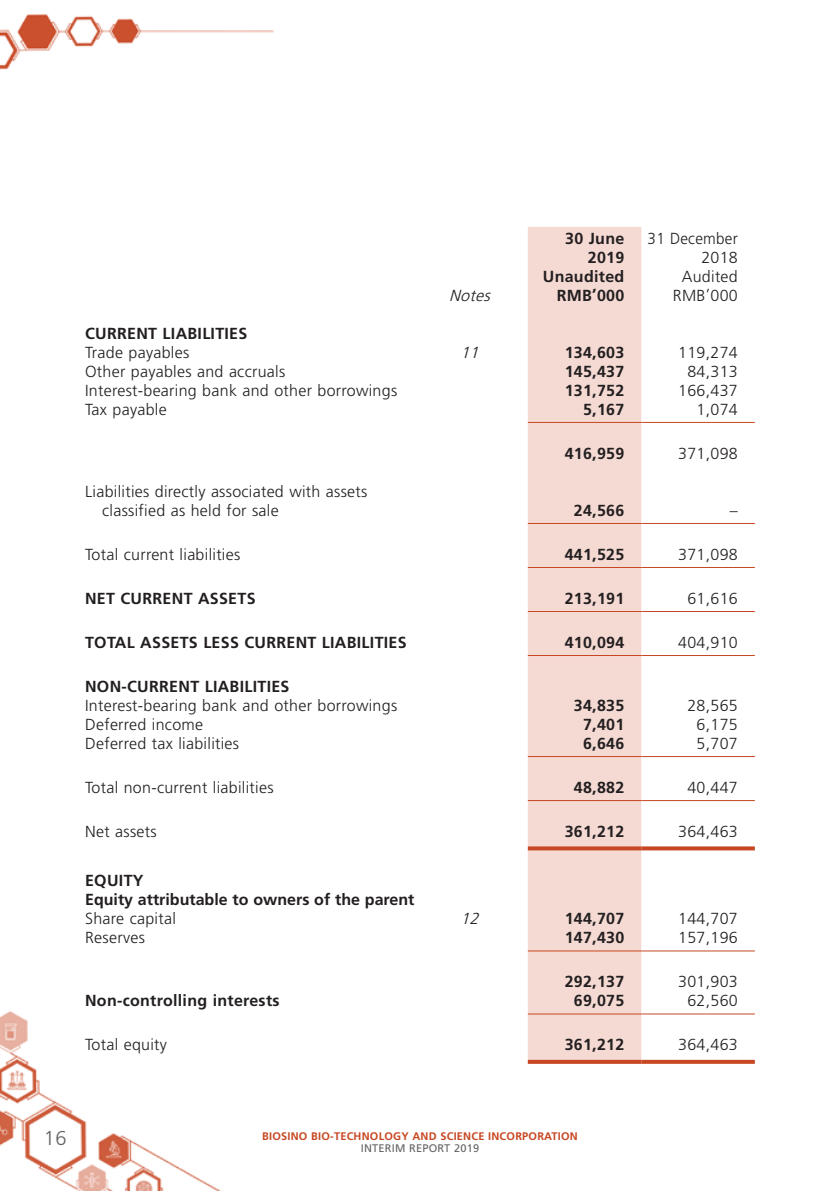
<style>
.page{position:relative;width:840px;height:1191px;background:#fff}
.page>*{position:absolute;margin:0;border:0;box-sizing:border-box;transform-origin:0 0}
.t1{font:300 20px "Frutiger LT Std";color:#636366}
.Body_Text{font:300 16px/19px "Frutiger LT Std";letter-spacing:.02em;color:#231f20}
.Body_Text-2{font:700 16px "Frutiger LT Std";letter-spacing:.02em;color:#231f20}
.Body_Text-3{font:700 16px "Frutiger LT Std";color:#231f20}
.Body_Text-4{font:300 16px "Frutiger LT Std";letter-spacing:.02em;color:#231f20;scale:.95 1}
.Body_Text-5{font:italic 300 16px "Frutiger LT Std";color:#231f20}
.t2{font:700 11px "Frutiger LT Std";letter-spacing:.02em;color:#c74722}
.t3{font:11px "Frutiger LT Std";letter-spacing:.02em;color:#636366}
</style>
<div class="page">
<img style="left:0;top:14px;width:755px;height:1177px">
<div style="left:527px;top:227px;width:114px;height:832px;background:#f4dad3"></div>
<hr style="left:527px;top:422px;width:114px;height:1px;background:#c74722">
<hr style="left:641px;top:422px;width:113px;height:1px;background:#c74722">
<hr style="left:527px;top:523px;width:114px;height:1px;background:#c74722">
<hr style="left:641px;top:523px;width:113px;height:1px;background:#c74722">
<hr style="left:527px;top:567px;width:114px;height:1px;background:#c74722">
<hr style="left:641px;top:567px;width:113px;height:1px;background:#c74722">
<hr style="left:527px;top:611px;width:114px;height:1px;background:#c74722">
<hr style="left:641px;top:611px;width:113px;height:1px;background:#c74722">
<hr style="left:527px;top:655px;width:114px;height:1px;background:#c74722">
<hr style="left:641px;top:655px;width:113px;height:1px;background:#c74722">
<hr style="left:527px;top:756px;width:114px;height:1px;background:#c74722">
<hr style="left:641px;top:756px;width:113px;height:1px;background:#c74722">
<hr style="left:527px;top:800px;width:114px;height:1px;background:#c74722">
<hr style="left:641px;top:800px;width:113px;height:1px;background:#c74722">
<svg style="left:527px;top:846px;width:114px;height:4px"></svg>
<svg style="left:641px;top:846px;width:113px;height:4px"></svg>
<hr style="left:527px;top:950px;width:114px;height:1px;background:#c74722">
<hr style="left:641px;top:950px;width:113px;height:1px;background:#c74722">
<hr style="left:527px;top:1013px;width:114px;height:1px;background:#c74722">
<hr style="left:641px;top:1013px;width:113px;height:1px;background:#c74722">
<svg style="left:527px;top:1059px;width:114px;height:4px"></svg>
<svg style="left:641px;top:1059px;width:113px;height:4px"></svg>
<p class="Body_Text-2" style="left:565px;top:229px;width:61px">30 June</p>
<p class="Body_Text-4" style="left:647px;top:229px;width:96px">31 December</p>
<p class="Body_Text-2" style="left:587px;top:248px;width:38px">2019</p>
<p class="Body_Text" style="left:701px;top:248px;width:38px">2018</p>
<p class="Body_Text-2" style="left:542px;top:267px;width:83px">Unaudited</p>
<p class="Body_Text" style="left:681px;top:267px;width:57px">Audited</p>
<p class="Body_Text-5" style="left:449px;top:286px;width:47px">Notes</p>
<p class="Body_Text-2" style="left:556px;top:286px;width:69px">RMB’000</p>
<p class="Body_Text" style="left:672px;top:286px;width:66px">RMB’000</p>
<p class="Body_Text-2" style="left:85px;top:324px;width:164px">CURRENT LIABILITIES</p>
<p class="Body_Text" style="left:85px;top:343px;width:106px">Trade payables</p>
<p class="Body_Text-5" style="left:460px;top:343px;width:25px">11</p>
<p class="Body_Text-2" style="left:564px;top:343px;width:61px">134,603</p>
<p class="Body_Text" style="left:677px;top:343px;width:61px">119,274</p>
<p class="Body_Text" style="left:85px;top:362px;width:201px">Other payables and accruals</p>
<p class="Body_Text-2" style="left:564px;top:362px;width:61px">145,437</p>
<p class="Body_Text" style="left:687px;top:362px;width:52px">84,313</p>
<p class="Body_Text" style="left:85px;top:381px;width:313px">Interest-bearing bank and other borrowings</p>
<p class="Body_Text-2" style="left:564px;top:381px;width:61px">131,752</p>
<p class="Body_Text" style="left:677px;top:381px;width:61px">166,437</p>
<p class="Body_Text" style="left:85px;top:400px;width:83px">Tax payable</p>
<p class="Body_Text-2" style="left:582px;top:400px;width:43px">5,167</p>
<p class="Body_Text" style="left:696px;top:400px;width:43px">1,074</p>
<p class="Body_Text-2" style="left:564px;top:444px;width:61px">416,959</p>
<p class="Body_Text" style="left:677px;top:444px;width:61px">371,098</p>
<p class="Body_Text" style="left:102px;top:482px;width:266px;text-indent:-17px">Liabilities directly associated with assets classified as held for sale</p>
<p class="Body_Text-2" style="left:573px;top:501px;width:52px">24,566</p>
<p class="Body_Text" style="left:729px;top:501px;width:9px">–</p>
<p class="Body_Text" style="left:85px;top:545px;width:157px">Total current liabilities</p>
<p class="Body_Text-2" style="left:564px;top:545px;width:61px">441,525</p>
<p class="Body_Text" style="left:677px;top:545px;width:61px">371,098</p>
<p class="Body_Text-2" style="left:85px;top:589px;width:172px">NET CURRENT ASSETS</p>
<p class="Body_Text-2" style="left:564px;top:589px;width:61px">213,191</p>
<p class="Body_Text" style="left:687px;top:589px;width:52px">61,616</p>
<p class="Body_Text-2" style="left:85px;top:633px;width:323px">TOTAL ASSETS LESS CURRENT LIABILITIES</p>
<p class="Body_Text-2" style="left:564px;top:633px;width:61px">410,094</p>
<p class="Body_Text" style="left:677px;top:633px;width:61px">404,910</p>
<p class="Body_Text-2" style="left:85px;top:677px;width:206px">NON-CURRENT LIABILITIES</p>
<p class="Body_Text" style="left:85px;top:696px;width:313px">Interest-bearing bank and other borrowings</p>
<p class="Body_Text-2" style="left:573px;top:696px;width:52px">34,835</p>
<p class="Body_Text" style="left:687px;top:696px;width:52px">28,565</p>
<p class="Body_Text" style="left:85px;top:715px;width:119px">Deferred income</p>
<p class="Body_Text-2" style="left:582px;top:715px;width:43px">7,401</p>
<p class="Body_Text" style="left:696px;top:715px;width:43px">6,175</p>
<p class="Body_Text" style="left:85px;top:734px;width:155px">Deferred tax liabilities</p>
<p class="Body_Text-2" style="left:582px;top:734px;width:43px">6,646</p>
<p class="Body_Text" style="left:696px;top:734px;width:43px">5,707</p>
<p class="Body_Text" style="left:85px;top:778px;width:190px">Total non-current liabilities</p>
<p class="Body_Text-2" style="left:573px;top:778px;width:52px">48,882</p>
<p class="Body_Text" style="left:687px;top:778px;width:52px">40,447</p>
<p class="Body_Text" style="left:85px;top:822px;width:73px">Net assets</p>
<p class="Body_Text-2" style="left:564px;top:822px;width:61px">361,212</p>
<p class="Body_Text" style="left:677px;top:822px;width:61px">364,463</p>
<p class="Body_Text-2" style="left:85px;top:871px;width:60px">EQUITY</p>
<p class="Body_Text-3" style="left:85px;top:890px;width:330px">Equity attributable to owners of the parent</p>
<p class="Body_Text" style="left:85px;top:909px;width:92px">Share capital</p>
<p class="Body_Text-5" style="left:460px;top:910px;width:25px">12</p>
<p class="Body_Text-2" style="left:564px;top:909px;width:61px">144,707</p>
<p class="Body_Text" style="left:677px;top:909px;width:61px">144,707</p>
<p class="Body_Text" style="left:85px;top:928px;width:61px">Reserves</p>
<p class="Body_Text-2" style="left:564px;top:928px;width:61px">147,430</p>
<p class="Body_Text" style="left:677px;top:928px;width:61px">157,196</p>
<p class="Body_Text-2" style="left:564px;top:972px;width:61px">292,137</p>
<p class="Body_Text" style="left:677px;top:972px;width:61px">301,903</p>
<p class="Body_Text-2" style="left:85px;top:991px;width:196px">Non-controlling interests</p>
<p class="Body_Text-2" style="left:573px;top:991px;width:52px">69,075</p>
<p class="Body_Text" style="left:687px;top:991px;width:52px">62,560</p>
<p class="Body_Text" style="left:85px;top:1035px;width:83px">Total equity</p>
<p class="Body_Text-2" style="left:564px;top:1035px;width:61px">361,212</p>
<p class="Body_Text" style="left:677px;top:1035px;width:61px">364,463</p>
<p class="t1" style="left:44px;top:1126px;width:24px">16</p>
<p class="t2" style="left:262px;top:1130px;width:317px">BIOSINO BIO-TECHNOLOGY AND SCIENCE INCORPORATION</p>
<p class="t3" style="left:360px;top:1142px;width:120px">INTERIM REPORT 2019</p>
</div>
